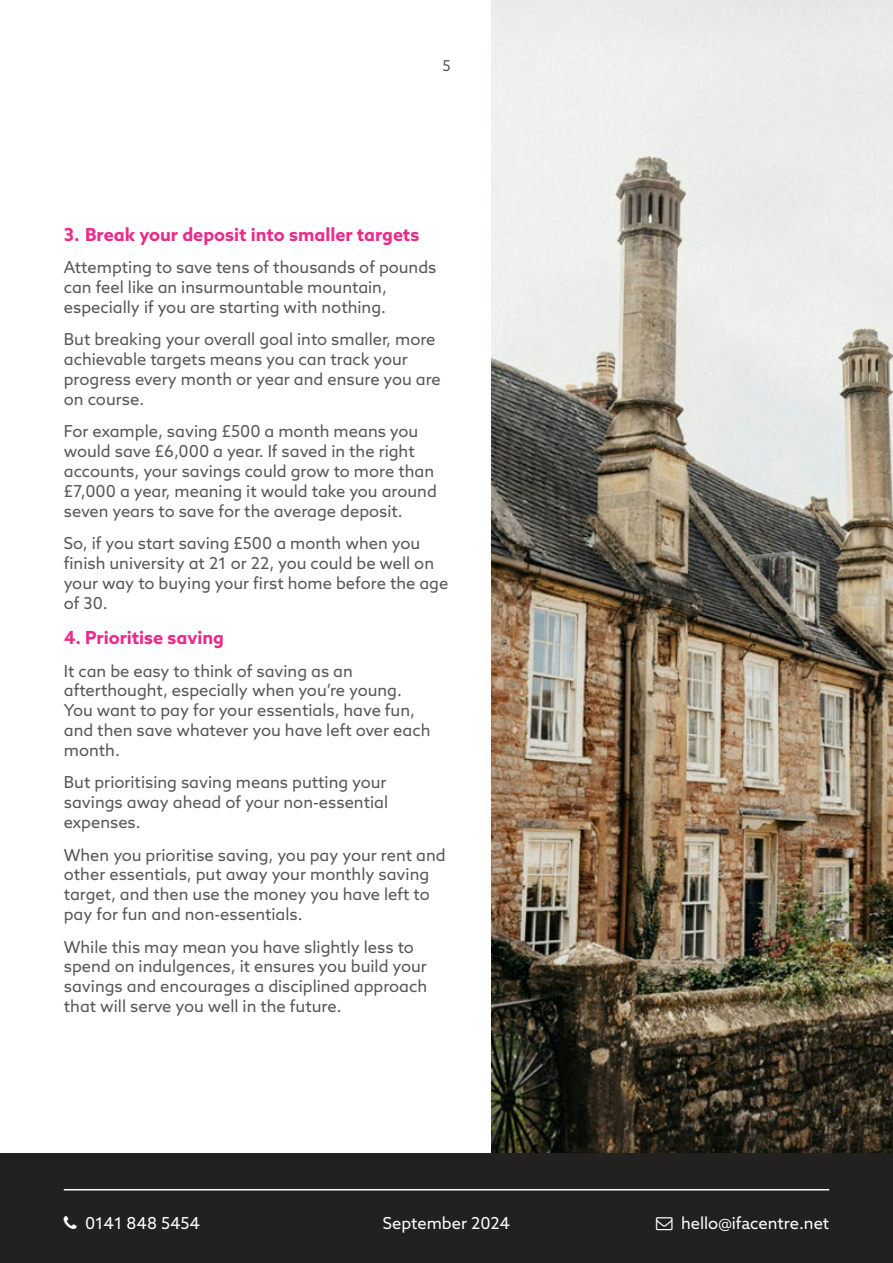
<style>
.page{position:relative;width:893px;height:1263px;background:#fff}
.page>*{position:absolute;margin:0;border:0;box-sizing:border-box;transform-origin:0 0}
.t1{font:700 18px "Azo Sans";color:#eb2b8b}
.t2{font:16.5px/19.8px "Azo Sans";color:#575756}
.t3{font:16.5px "Azo Sans";color:#fff}
.t4{font:15px "Azo Sans";color:#575756}
</style>
<div class="page">
<img style="left:491px;top:0;width:402px;height:1153px">
<div style="left:0;top:1153px;width:893px;height:110px;background:#232020"></div>
<hr style="left:64px;top:1189px;width:765px;height:1px;background:#fff">
<p class="t4" style="left:442px;top:56px;width:10px">5</p>
<p class="t1" style="left:64px;top:222px;width:357px">3. Break your deposit into smaller targets</p>
<p class="t2" style="left:64px;top:257px;width:374px">Attempting to save tens of thousands of pounds can feel like an insurmountable mountain, especially if you are starting with nothing.</p>
<p class="t2" style="left:64px;top:329px;width:379px">But breaking your overall goal into smaller, more achievable targets means you can track your progress every month or year and ensure you are on course.</p>
<p class="t2" style="left:64px;top:421px;width:375px">For example, saving £500 a month means you would save £6,000 a year. If saved in the right accounts, your savings could grow to more than £7,000 a year, meaning it would take you around seven years to save for the average deposit.</p>
<p class="t2" style="left:64px;top:533px;width:386px">So, if you start saving £500 a month when you finish university at 21 or 22, you could be well on your way to buying your first home before the age of 30.</p>
<p class="t1" style="left:64px;top:626px;width:162px">4. Prioritise saving</p>
<p class="t2" style="left:64px;top:661px;width:368px">It can be easy to think of saving as an afterthought, especially when you’re young.<br>You want to pay for your essentials, have fun, and then save whatever you have left over each month.</p>
<p class="t2" style="left:64px;top:772px;width:326px;text-align:justify">But prioritising saving means putting your savings away ahead of your non-essential expenses.</p>
<p class="t2" style="left:64px;top:844px;width:383px">When you prioritise saving, you pay your rent and other essentials, put away your monthly saving target, and then use the money you have left to pay for fun and non-essentials.</p>
<p class="t2" style="left:64px;top:936px;width:365px">While this may mean you have slightly less to spend on indulgences, it ensures you build your savings and encourages a disciplined approach that will serve you well in the future.</p>
<p class="t3" style="left:85px;top:1212px;width:117px">0141 848 5454</p>
<p class="t3" style="left:681px;top:1212px;width:150px">hello@ifacentre.net</p>
<p class="t3" style="left:383px;top:1213px;width:129px">September 2024</p>
</div>
